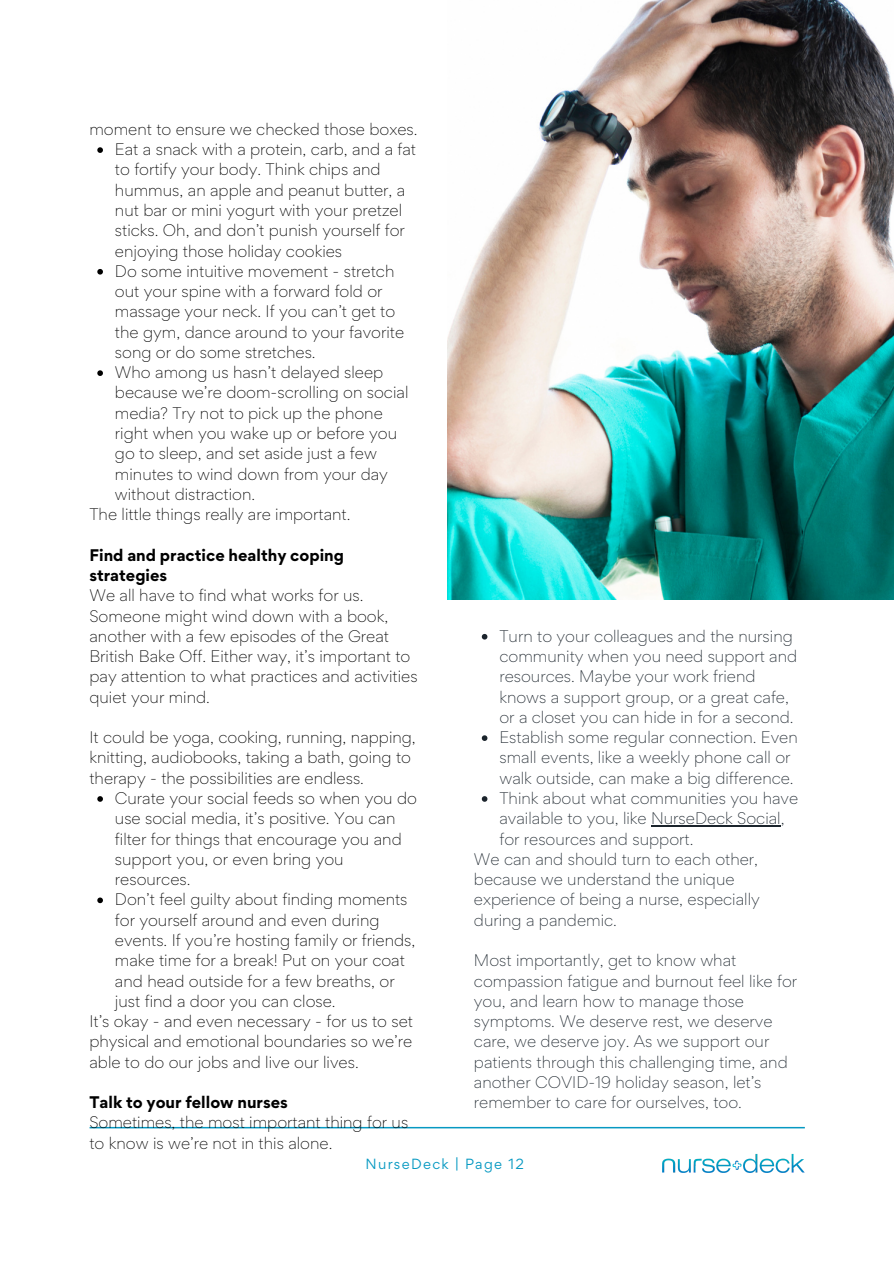
<style>
.page{position:relative;width:894px;height:1264px;background:#fff}
.page>*{position:absolute;margin:0;border:0;box-sizing:border-box;transform-origin:0 0}
.t1{font:300 15px/20.2px "Gordita";color:#000}
.t2{font:300 15px/20.2px "Gordita";color:#1b242c}
.t3{font:700 15px/20.2px "Gordita";color:#000}
.t4{font:13.2px "Gordita";letter-spacing:.1em;color:#0799c2}
</style>
<div class="page">
<svg style="left:90px;top:1126px;width:714px;height:2px"></svg>
<img style="left:662px;top:1153px;width:142px;height:20px">
<img style="left:447px;top:0;width:446px;height:599px">
<svg style="left:481px;top:634px;width:6px;height:5px"></svg>
<svg style="left:481px;top:735px;width:6px;height:6px"></svg>
<svg style="left:481px;top:796px;width:6px;height:5px"></svg>
<hr style="left:651px;top:825px;width:129px;height:1px;background:#1b242c">
<svg style="left:97px;top:147px;width:6px;height:6px"></svg>
<svg style="left:97px;top:269px;width:6px;height:5px"></svg>
<svg style="left:97px;top:370px;width:6px;height:6px"></svg>
<svg style="left:97px;top:796px;width:6px;height:5px"></svg>
<svg style="left:97px;top:897px;width:6px;height:6px"></svg>
<p class="t1" style="left:89px;top:119px;width:329px">moment to ensure we checked those boxes.</p>
<p class="t1" style="left:115px;top:139px;width:302px">Eat a snack with a protein, carb, and a fat to fortify your body. Think chips and hummus, an apple and peanut butter, a nut bar or mini yogurt with your pretzel sticks. Oh, and don’t punish yourself for enjoying those holiday cookies</p>
<p class="t1" style="left:115px;top:261px;width:290px">Do some intuitive movement - stretch out your spine with a forward fold or massage your neck. If you can’t get to the gym, dance around to your favorite song or do some stretches.</p>
<p class="t1" style="left:115px;top:362px;width:295px">Who among us hasn’t delayed sleep because we’re doom-scrolling on social media? Try not to pick up the phone right when you wake up or before you go to sleep, and set aside just a few minutes to wind down from your day without distraction.</p>
<p class="t1" style="left:89px;top:504px;width:262px">The little things really are important.</p>
<p class="t3" style="left:89px;top:544px;width:256px">Find and practice healthy coping strategies</p>
<p class="t1" style="left:89px;top:585px;width:329px">We all have to find what works for us.<br>Someone might wind down with a book, another with a few episodes of the Great British Bake Off. Either way, it’s important to pay attention to what practices and activities quiet your mind.</p>
<p class="t1" style="left:89px;top:727px;width:328px">It could be yoga, cooking, running, napping, knitting, audiobooks, taking a bath, going to therapy - the possibilities are endless.</p>
<p class="t1" style="left:115px;top:788px;width:303px">Curate your social feeds so when you do use social media, it’s positive. You can filter for things that encourage you and support you, or even bring you resources.</p>
<p class="t1" style="left:115px;top:889px;width:302px">Don’t feel guilty about finding moments for yourself around and even during events. If you’re hosting family or friends, make time for a break! Put on your coat and head outside for a few breaths, or just find a door you can close.</p>
<p class="t1" style="left:89px;top:1010px;width:325px;text-align:justify">It’s okay - and even necessary - for us to set physical and emotional boundaries so we’re able to do our jobs and live our lives.</p>
<p class="t3" style="left:89px;top:1092px;width:200px">Talk to your fellow nurses</p>
<p class="t1" style="left:89px;top:1112px;width:320px">Sometimes, the most important thing for us to know is we’re not in this alone.</p>
<p class="t2" style="left:499px;top:625px;width:299px">Turn to your colleagues and the nursing community when you need support and resources. Maybe your work friend knows a support group, or a great cafe, or a closet you can hide in for a second.</p>
<p class="t2" style="left:499px;top:727px;width:300px">Establish some regular connection. Even small events, like a weekly phone call or walk outside, can make a big difference.</p>
<p class="t2" style="left:499px;top:788px;width:300px">Think about what communities you have available to you, like NurseDeck Social, for resources and support.</p>
<p class="t2" style="left:474px;top:848px;width:287px">We can and should turn to each other, because we understand the unique experience of being a nurse, especially during a pandemic.</p>
<p class="t2" style="left:474px;top:950px;width:325px">Most importantly, get to know what compassion fatigue and burnout feel like for you, and learn how to manage those symptoms. We deserve rest, we deserve care, we deserve joy. As we support our patients through this challenging time, and another COVID-19 holiday season, let’s remember to care for ourselves, too.</p>
<p class="t4" style="left:365px;top:1154px;width:160px">NurseDeck | Page 12</p>
</div>
